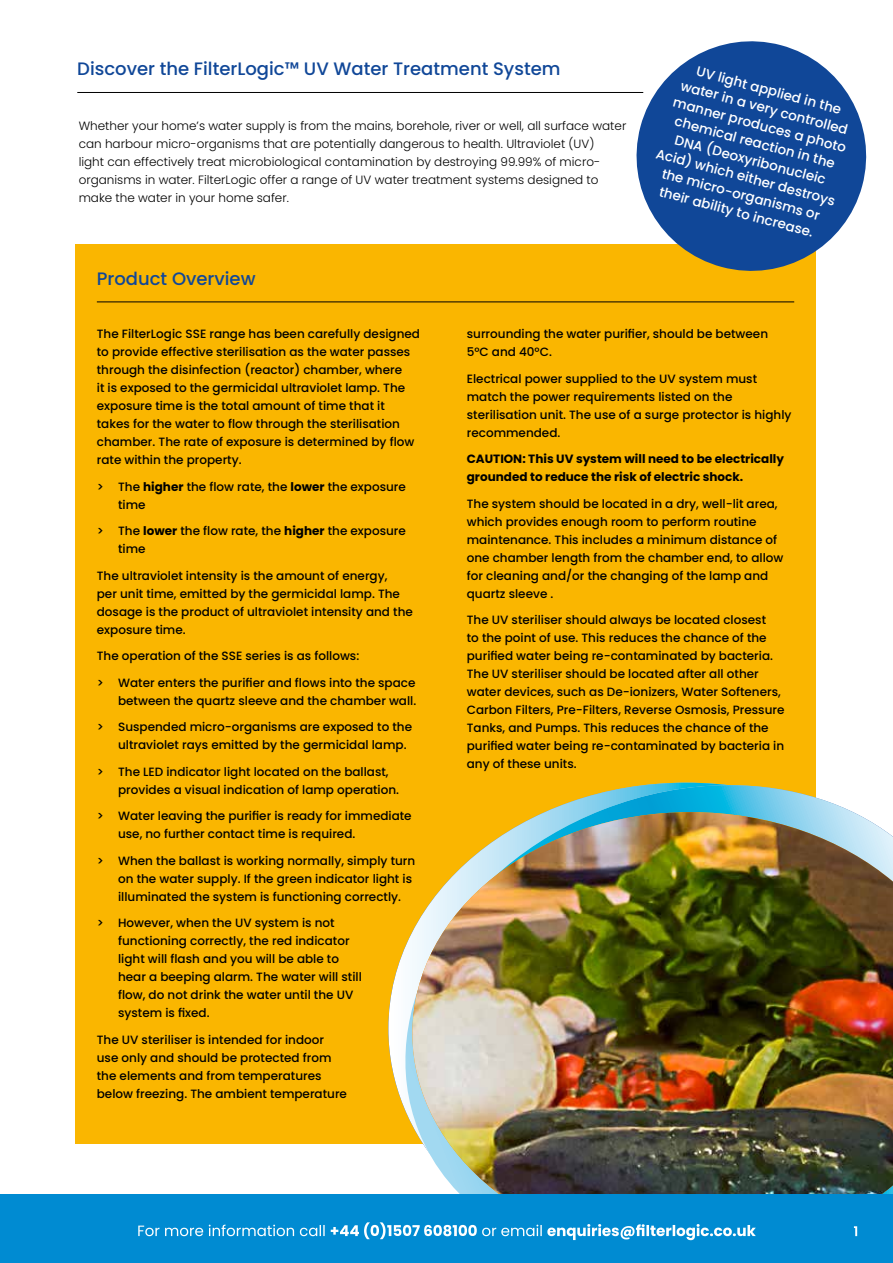
<style>
.page{position:relative;width:893px;height:1263px;background:#fff}
.page>*{position:absolute;margin:0;border:0;box-sizing:border-box;transform-origin:0 0}
.t1{font:500 18px "Poppins";color:#104798}
.t2{font:500 13.5px/18px "Poppins";color:#fff;text-align:center}
.t3{font:500 12px/18px "Poppins";color:#000}
.t4{font:300 12px/18px "Poppins";color:#000}
.t5{font:700 12px/18px "Poppins";color:#000}
.s1{font-weight:700}
</style>
<div class="page">
<div style="left:75px;top:244px;width:741px;height:900px;background:#fab600"></div>
<svg style="left:372px;top:785px;width:481px;height:410px"></svg>
<img style="left:412px;top:812px;width:481px;height:383px">
<hr style="left:97px;top:301px;width:697px;height:1px;background:#000">
<div style="left:0;top:1195px;width:893px;height:68px;background:#008bd2"></div>
<hr style="left:77px;top:92px;width:566px;height:1px;background:#000">
<svg style="left:636px;top:41px;width:231px;height:230px;fill:#104798"></svg>
<svg style="left:138px;top:1222px;width:618px;height:18px"></svg>
<svg style="left:854px;top:1226px;width:3px;height:10px"></svg>
<h1 class="t1" style="left:77px;top:58px;width:485px">Discover the FilterLogic™ UV Water Treatment System</h1>
<p class="t4" style="left:79px;top:117px;width:549px">Whether your home’s water supply is from the mains, borehole, river or well, all surface water can harbour micro-organisms that are potentially dangerous to health. Ultraviolet (UV)<br>light can effectively treat microbiological contamination by destroying 99.99% of micro&shy;organisms in water. FilterLogic offer a range of UV water treatment systems designed to make the water in your home safer.</p>
<h1 class="t1" style="left:97px;top:268px;width:160px">Product Overview</h1>
<p class="t2" style="left:682px;top:58px;width:186px;rotate:15deg">UV light applied in the water in a very controlled manner produces a photo chemical reaction in the<br>DNA (Deoxyribonucleic<br>Acid) which either destroys the micro-organisms or their ability to increase.</p>
<p class="t3" style="left:97px;top:325px;width:325px">The FilterLogic SSE range has been carefully designed to provide effective sterilisation as the water passes through the disinfection (reactor) chamber, where<br>it is exposed to the germicidal ultraviolet lamp. The exposure time is the total amount of time that it takes for the water to flow through the sterilisation chamber. The rate of exposure is determined by flow rate within the property.</p>
<p class="t3" style="left:118px;top:478px;width:289px;text-indent:-21px">&gt; The <span class="s1">higher</span> the flow rate, the <span class="s1">lower</span> the exposure time</p>
<p class="t3" style="left:118px;top:522px;width:289px;text-indent:-21px">&gt; The <span class="s1">lower</span> the flow rate, the <span class="s1">higher</span> the exposure time</p>
<p class="t3" style="left:97px;top:567px;width:317px">The ultraviolet intensity is the amount of energy,<br>per unit time, emitted by the germicidal lamp. The dosage is the product of ultraviolet intensity and the exposure time.</p>
<p class="t3" style="left:97px;top:647px;width:264px">The operation of the SSE series is as follows:</p>
<p class="t3" style="left:97px;top:674px;width:321px;text-align:right">&gt; Water enters the purifier and flows into the space between the quartz sleeve and the chamber wall.</p>
<p class="t3" style="left:118px;top:718px;width:296px;text-indent:-21px">&gt; Suspended micro-organisms are exposed to the ultraviolet rays emitted by the germicidal lamp.</p>
<p class="t3" style="left:118px;top:763px;width:282px;text-indent:-21px">&gt; The LED indicator light located on the ballast, provides a visual indication of lamp operation.</p>
<p class="t3" style="left:118px;top:807px;width:295px;text-indent:-21px">&gt; Water leaving the purifier is ready for immediate use, no further contact time is required.</p>
<p class="t3" style="left:118px;top:852px;width:299px;text-indent:-21px">&gt; When the ballast is working normally, simply turn on the water supply. If the green indicator light is illuminated the system is functioning correctly.</p>
<p class="t3" style="left:118px;top:914px;width:245px;text-indent:-21px">&gt; However, when the UV system is not functioning correctly, the red indicator light will flash and you will be able to hear a beeping alarm. The water will still flow, do not drink the water until the UV system is fixed.</p>
<p class="t3" style="left:97px;top:1031px;width:252px">The UV steriliser is intended for indoor use only and should be protected from the elements and from temperatures below freezing. The ambient temperature</p>
<p class="t3" style="left:467px;top:325px;width:303px">surrounding the water purifier, should be between<br>5°C and 40°C.</p>
<p class="t3" style="left:467px;top:370px;width:326px">Electrical power supplied to the UV system must match the power requirements listed on the sterilisation unit. The use of a surge protector is highly recommended.</p>
<p class="t5" style="left:467px;top:450px;width:319px">CAUTION: This UV system will need to be electrically grounded to reduce the risk of electric shock.</p>
<p class="t3" style="left:467px;top:495px;width:318px">The system should be located in a dry, well-lit area, which provides enough room to perform routine maintenance. This includes a minimum distance of one chamber length from the chamber end, to allow for cleaning and/or the changing of the lamp and quartz sleeve .</p>
<p class="t3" style="left:467px;top:611px;width:319px">The UV steriliser should always be located closest<br>to the point of use. This reduces the chance of the purified water being re-contaminated by bacteria.<br>The UV steriliser should be located after all other water devices, such as De-ionizers, Water Softeners, Carbon Filters, Pre-Filters, Reverse Osmosis, Pressure Tanks, and Pumps. This reduces the chance of the purified water being re-contaminated by bacteria in any of these units.</p>
</div>
